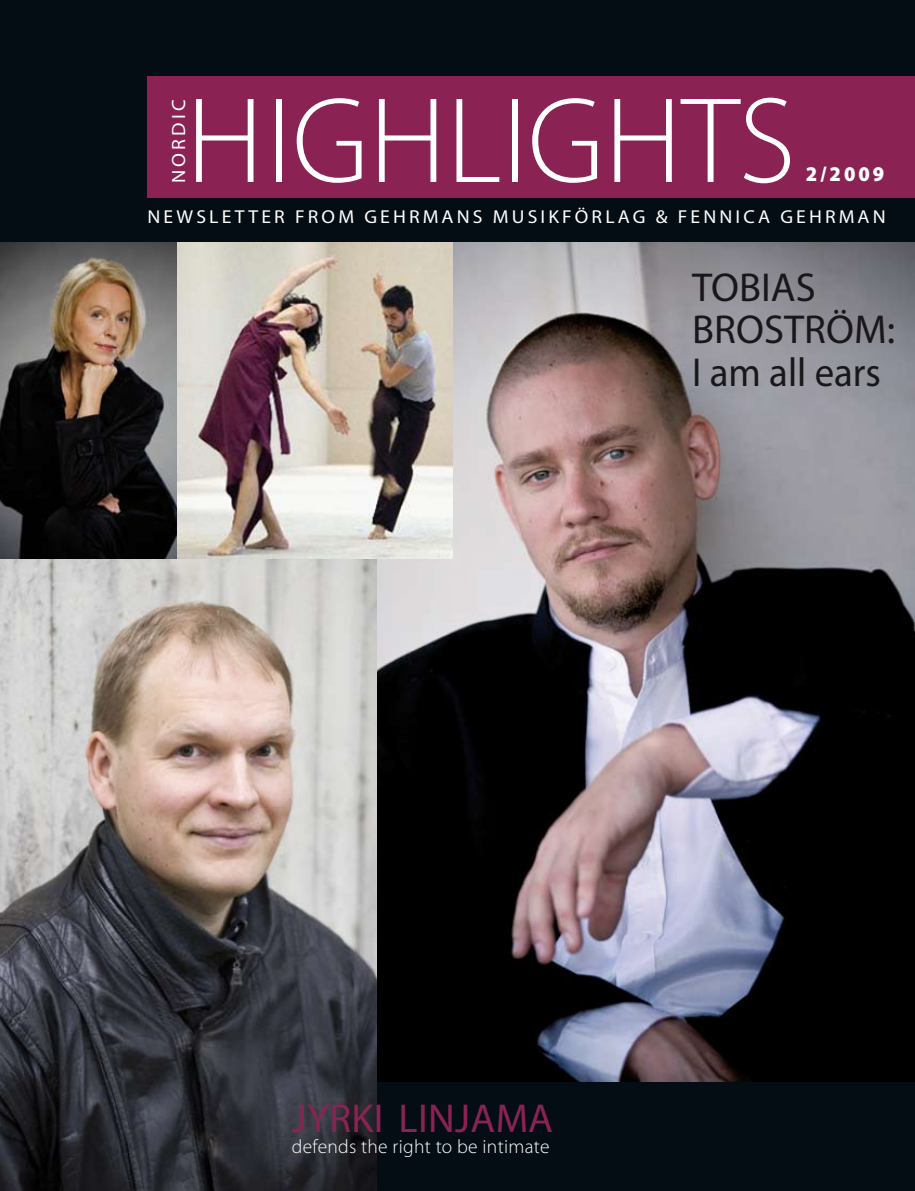
<style>
.page{position:relative;width:915px;height:1191px;background:#fff}
.page>*{position:absolute;margin:0;border:0;box-sizing:border-box;transform-origin:0 0}
.t1{font:300 123px "Myriad Pro";color:#fff}
.t2{font:40.5px/42px "Myriad Pro";color:#1a171b}
.t3{font:40.5px "Myriad Pro";letter-spacing:.01em;color:#8a2354}
.t4{font:900 21px "Myriad Pro";color:#fff;scale:.95 1}
.t5{font:300 19.5px "Myriad Pro";letter-spacing:.015em;color:#fff}
.t6{font:19.2px "Myriad Pro";letter-spacing:.16em;color:#fff;scale:1.05 1}
.t7{font:18.75px "Myriad Pro";letter-spacing:.16em;color:#fff;scale:1.05 1}
</style>
<div class="page">
<div style="left:0;top:0;width:914px;height:1191px;background:#040d14"></div>
<img style="left:376px;top:242px;width:538px;height:839px">
<img style="left:0;top:559px;width:376px;height:632px">
<img style="left:0;top:242px;width:177px;height:317px">
<img style="left:177px;top:242px;width:275px;height:317px">
<div style="left:147px;top:77px;width:767px;height:121px;background:#8a2354"></div>
<h1 class="t1" style="left:186px;top:67px;width:611px">HIGHLIGHTS</h1>
<p class="t7" style="left:147px;top:205px;width:704px">NEWSLETTER FROM GEHRMANS MUSIKFÖRLAG &amp; FENNICA GEHRMAN</p>
<p class="t6" style="left:167px;top:183px;width:82px;rotate:-90deg">NORDIC</p>
<p class="t4" style="left:805px;top:160px;width:84px">2/2009</p>
<h2 class="t2" style="left:692px;top:266px;width:204px">TOBIAS<br>BROSTRÖM:<br>I am all ears</h2>
<h2 class="t3" style="left:292px;top:1093px;width:262px">JYRKI LINJAMA</h2>
<p class="t5" style="left:292px;top:1134px;width:259px">defends the right to be intimate</p>
</div>
